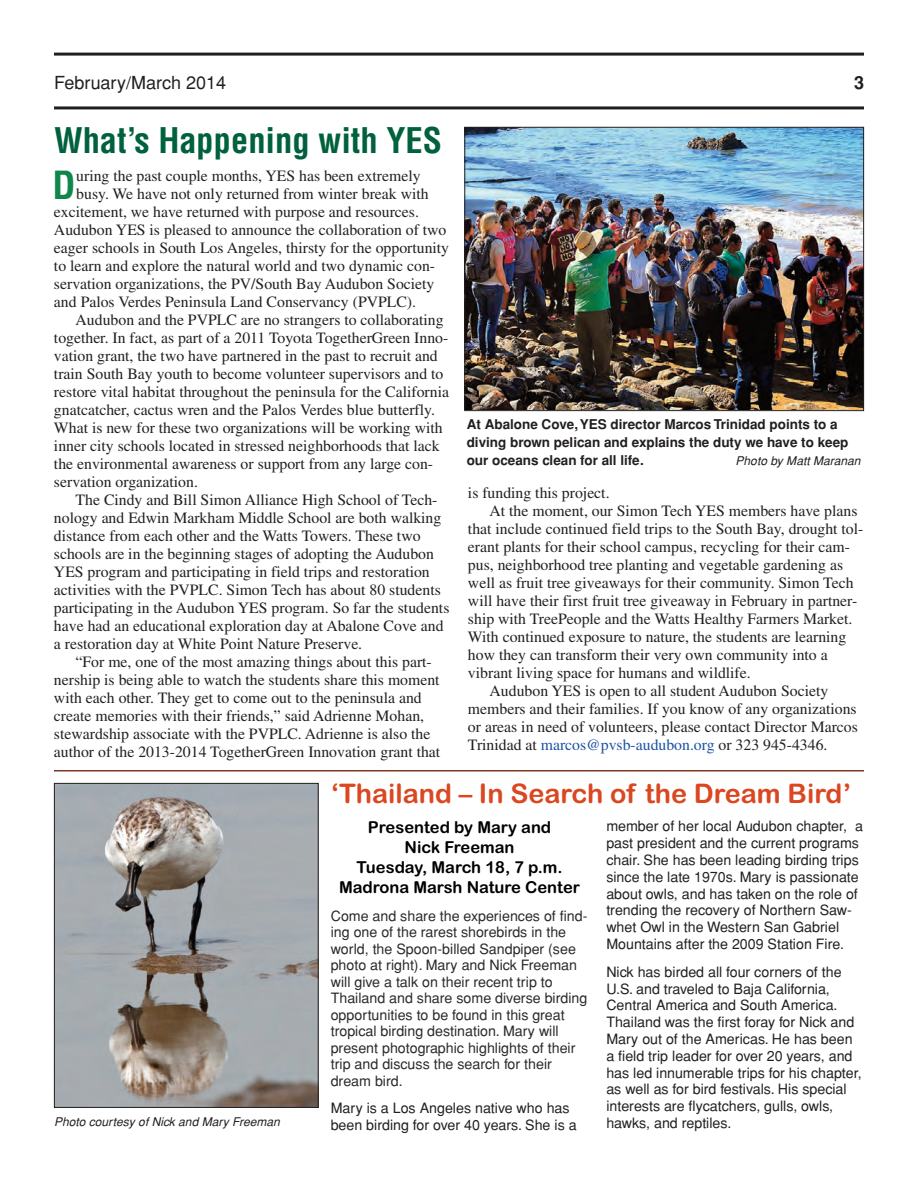
<style>
.page{position:relative;width:918px;height:1188px;background:#fff}
.page>*{position:absolute;margin:0;border:0;box-sizing:border-box;transform-origin:0 0}
.t1{font:700 condensed 37.8px "Helvetica";color:#0f864a}
.t2{font:700 condensed 34.5px "Helvetica";color:#00613d}
.t3{font:27px "Arial Rounded MT Bold";color:#da4721}
.t4{font:18px "Helvetica";color:#231f20}
.t5{font:700 18px "Helvetica";color:#231f20}
.t6{font:16.5px/20px "Arial Rounded MT Bold";color:#000;text-align:center}
.t7{font:15.75px "Times";color:#231f20}
.t8{font:14.25px/16.8px "Helvetica";color:#231f20}
.t9{font:14.25px/16.5px "Helvetica";color:#2c2929}
.t10{font:700 13.5px/18px "Helvetica";color:#231f20}
.t11{font:italic 12px "Helvetica";letter-spacing:.005em;color:#231f20}
.s1{color:#1c52a4}
</style>
<div class="page">
<hr style="left:54px;top:53px;width:810px;height:3px;background:#231f20">
<hr style="left:54px;top:106px;width:810px;height:3px;background:#231f20">
<img style="left:56px;top:785px;width:261px;height:321px">
<div style="left:54px;top:783px;width:265px;height:325px;border:1px solid #231f20"></div>
<hr style="left:54px;top:770px;width:810px;height:1px;background:#7e3720">
<img style="left:466px;top:129px;width:396px;height:280px">
<div style="left:464px;top:127px;width:400px;height:284px;border:1px solid #231f20"></div>
<p class="t4" style="left:54px;top:72px;width:174px">February/March 2014</p>
<p class="t5" style="left:854px;top:72px;width:12px">3</p>
<h2 class="t2" style="left:54px;top:121px;width:389px">What’s Happening with YES</h2>
<h1 class="t1" style="left:52px;top:164px;width:25px">D</h1>
<p class="t7" style="left:76px;top:171px;width:346px">uring the past couple months, YES has been extremely</p>
<p class="t7" style="left:76px;top:189px;width:354px">busy. We have not only returned from winter break with</p>
<p class="t7" style="left:54px;top:207px;width:367px">excitement, we have returned with purpose and resources.</p>
<p class="t7" style="left:54px;top:225px;width:394px">Audubon YES is pleased to announce the collaboration of two</p>
<p class="t7" style="left:54px;top:243px;width:397px">eager schools in South Los Angeles, thirsty for the opportunity</p>
<p class="t7" style="left:54px;top:261px;width:383px">to learn and explore the natural world and two dynamic con-</p>
<p class="t7" style="left:54px;top:279px;width:382px">servation organizations, the PV/South Bay Audubon Society</p>
<p class="t7" style="left:54px;top:297px;width:364px">and Palos Verdes Peninsula Land Conservancy (PVPLC).</p>
<p class="t7" style="left:76px;top:315px;width:370px">Audubon and the PVPLC are no strangers to collaborating</p>
<p class="t7" style="left:54px;top:333px;width:396px">together. In fact, as part of a 2011 Toyota TogetherGreen Inno-</p>
<p class="t7" style="left:54px;top:351px;width:385px">vation grant, the two have partnered in the past to recruit and</p>
<p class="t7" style="left:54px;top:369px;width:391px">train South Bay youth to become volunteer supervisors and to</p>
<p class="t7" style="left:54px;top:387px;width:397px">restore vital habitat throughout the peninsula for the California</p>
<p class="t7" style="left:54px;top:405px;width:382px">gnatcatcher, cactus wren and the Palos Verdes blue butterfly.</p>
<p class="t7" style="left:54px;top:423px;width:390px">What is new for these two organizations will be working with</p>
<p class="t7" style="left:54px;top:441px;width:387px">inner city schools located in stressed neighborhoods that lack</p>
<p class="t7" style="left:54px;top:459px;width:381px">the environmental awareness or support from any large con-</p>
<p class="t7" style="left:54px;top:477px;width:145px">servation organization.</p>
<p class="t7" style="left:76px;top:495px;width:363px">The Cindy and Bill Simon Alliance High School of Tech-</p>
<p class="t7" style="left:54px;top:513px;width:389px">nology and Edwin Markham Middle School are both walking</p>
<p class="t7" style="left:54px;top:531px;width:368px">distance from each other and the Watts Towers. These two</p>
<p class="t7" style="left:54px;top:549px;width:381px">schools are in the beginning stages of adopting the Audubon</p>
<p class="t7" style="left:54px;top:567px;width:377px">YES program and participating in field trips and restoration</p>
<p class="t7" style="left:54px;top:585px;width:388px">activities with the PVPLC. Simon Tech has about 80 students</p>
<p class="t7" style="left:54px;top:603px;width:397px">participating in the Audubon YES program. So far the students</p>
<p class="t7" style="left:54px;top:621px;width:391px">have had an educational exploration day at Abalone Cove and</p>
<p class="t7" style="left:54px;top:639px;width:310px">a restoration day at White Point Nature Preserve.</p>
<p class="t7" style="left:76px;top:657px;width:358px">“For me, one of the most amazing things about this part-</p>
<p class="t7" style="left:54px;top:675px;width:387px">nership is being able to watch the students share this moment</p>
<p class="t7" style="left:54px;top:693px;width:369px">with each other. They get to come out to the peninsula and</p>
<p class="t7" style="left:54px;top:711px;width:372px">create memories with their friends,” said Adrienne Mohan,</p>
<p class="t7" style="left:54px;top:729px;width:378px">stewardship associate with the PVPLC. Adrienne is also the</p>
<p class="t7" style="left:54px;top:747px;width:388px">author of the 2013-2014 TogetherGreen Innovation grant that</p>
<p class="t10" style="left:467px;top:416px;width:383px">At Abalone Cove, YES director Marcos Trinidad points to a diving brown pelican and explains the duty we have to keep our oceans clean for all life.</p>
<p class="t11" style="left:736px;top:454px;width:126px">Photo by Matt Maranan</p>
<p class="t7" style="left:468px;top:487px;width:143px">is funding this project.</p>
<p class="t7" style="left:490px;top:505px;width:369px">At the moment, our Simon Tech YES members have plans</p>
<p class="t7" style="left:468px;top:523px;width:397px">that include continued field trips to the South Bay, drought tol-</p>
<p class="t7" style="left:468px;top:541px;width:383px">erant plants for their school campus, recycling for their cam-</p>
<p class="t7" style="left:468px;top:559px;width:377px">pus, neighborhood tree planting and vegetable gardening as</p>
<p class="t7" style="left:468px;top:577px;width:387px">well as fruit tree giveaways for their community. Simon Tech</p>
<p class="t7" style="left:468px;top:595px;width:391px">will have their first fruit tree giveaway in February in partner-</p>
<p class="t7" style="left:468px;top:613px;width:386px">ship with TreePeople and the Watts Healthy Farmers Market.</p>
<p class="t7" style="left:468px;top:631px;width:380px">With continued exposure to nature, the students are learning</p>
<p class="t7" style="left:468px;top:649px;width:361px">how they can transform their very own community into a</p>
<p class="t7" style="left:468px;top:667px;width:284px">vibrant living space for humans and wildlife.</p>
<p class="t7" style="left:490px;top:685px;width:340px">Audubon YES is open to all student Audubon Society</p>
<p class="t7" style="left:468px;top:703px;width:390px">members and their families. If you know of any organizations</p>
<p class="t7" style="left:468px;top:721px;width:391px">or areas in need of volunteers, please contact Director Marcos</p>
<p class="t7" style="left:468px;top:739px;width:361px">Trinidad at <span class="s1">marcos@pvsb-audubon.org</span> or 323 945-4346.</p>
<p class="t11" style="left:54px;top:1115px;width:227px">Photo courtesy of Nick and Mary Freeman</p>
<h3 class="t3" style="left:331px;top:778px;width:522px">‘Thailand – In Search of the Dream Bird’</h3>
<p class="t6" style="left:339px;top:818px;width:243px">Presented by Mary and<br>Nick Freeman<br>Tuesday, March 18, 7 p.m.<br>Madrona Marsh Nature Center</p>
<p class="t9" style="left:331px;top:908px;width:258px">Come and share the experiences of find&shy;ing one of the rarest shorebirds in the world, the Spoon-billed Sandpiper (see photo at right). Mary and Nick Freeman will give a talk on their recent trip to Thailand and share some diverse birding opportunities to be found in this great tropical birding destination. Mary will present photographic highlights of their trip and discuss the search for their dream bird.</p>
<p class="t8" style="left:331px;top:1100px;width:247px">Mary is a Los Angeles native who has been birding for over 40 years. She is a</p>
<p class="t8" style="left:606px;top:818px;width:258px">member of her local Audubon chapter, a past president and the current programs chair. She has been leading birding trips since the late 1970s. Mary is passionate about owls, and has taken on the role of trending the recovery of Northern Saw&shy;whet Owl in the Western San Gabriel Mountains after the 2009 Station Fire.</p>
<p class="t8" style="left:606px;top:964px;width:257px">Nick has birded all four corners of the U.S. and traveled to Baja California, Central America and South America.<br>Thailand was the first foray for Nick and Mary out of the Americas. He has been a field trip leader for over 20 years, and has led innumerable trips for his chapter, as well as for bird festivals. His special interests are flycatchers, gulls, owls, hawks, and reptiles.</p>
</div>
